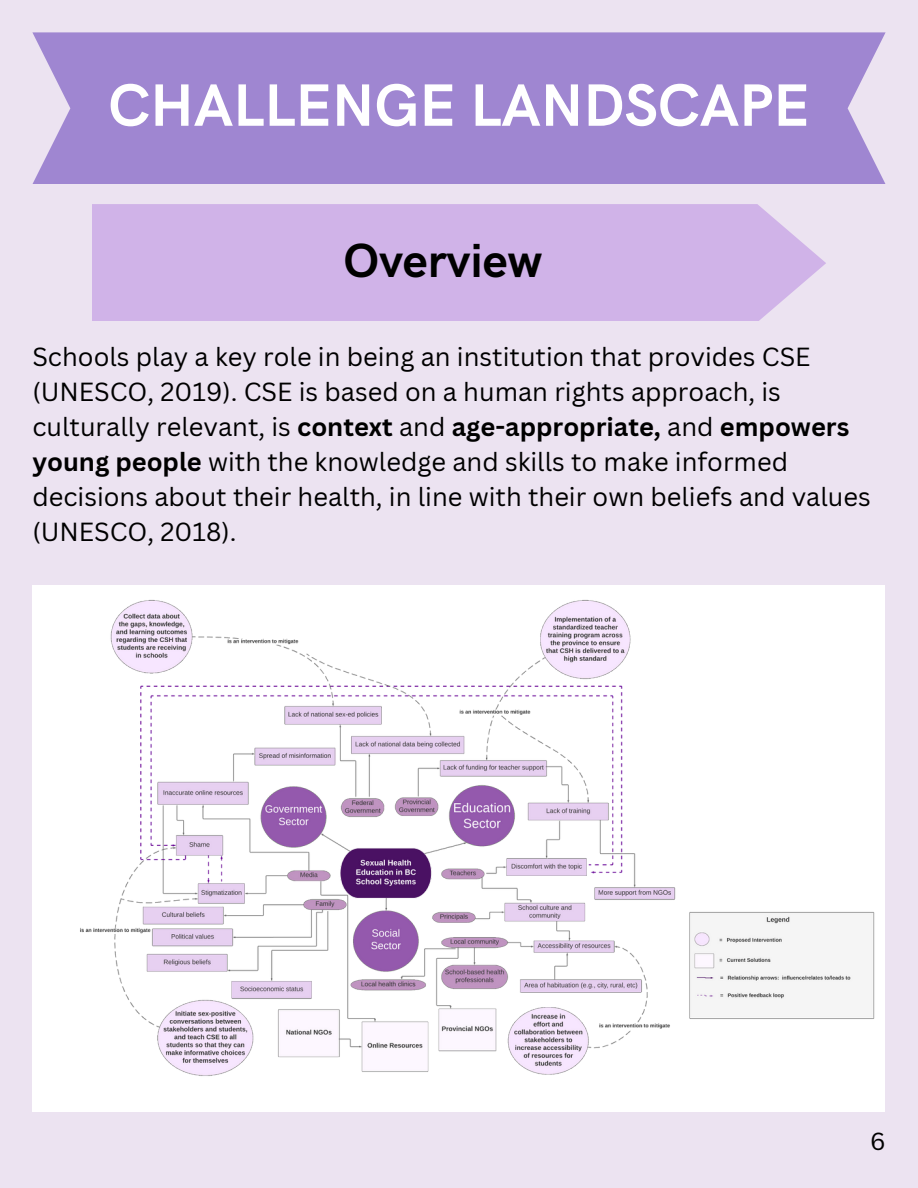
<style>
.page{position:relative;width:918px;height:1188px;background:#ece3f1}
.page>*{position:absolute;margin:0;border:0;box-sizing:border-box;transform-origin:0 0}
.t1{font:700 60px "HK Grotesk";color:#fff}
.t2{font:700 48px "HK Grotesk";color:#000}
.t3{font:25.5px/34.8px "Canva Sans";color:#000}
.t4{font:24px "Canva Sans";color:#000}
.s1{font-weight:700}
</style>
<div class="page">
<div style="left:32px;top:32px;width:854px;height:152px;background:#9f86d1"></div>
<div style="left:92px;top:204px;width:734px;height:116px;background:#d0b3e8"></div>
<div style="left:32px;top:585px;width:853px;height:527px;background:#fff"></div>
<img style="left:80px;top:600px;width:795px;height:476px">
<h1 class="t1" style="left:108px;top:72px;width:703px">CHALLENGE LANDSCAPE</h1>
<h2 class="t2" style="left:344px;top:234px;width:200px">Overview</h2>
<p class="t3" style="left:32px;top:339px;width:840px">Schools play a key role in being an institution that provides CSE (UNESCO, 2019). CSE is based on a human rights approach, is culturally relevant, is <span class="s1">context</span> and <span class="s1">age-appropriate,</span> and <span class="s1">empowers young people</span> with the knowledge and skills to make informed decisions about their health, in line with their own beliefs and values (UNESCO, 2018).</p>
<p class="t4" style="left:870px;top:1124px;width:17px">6</p>
</div>
